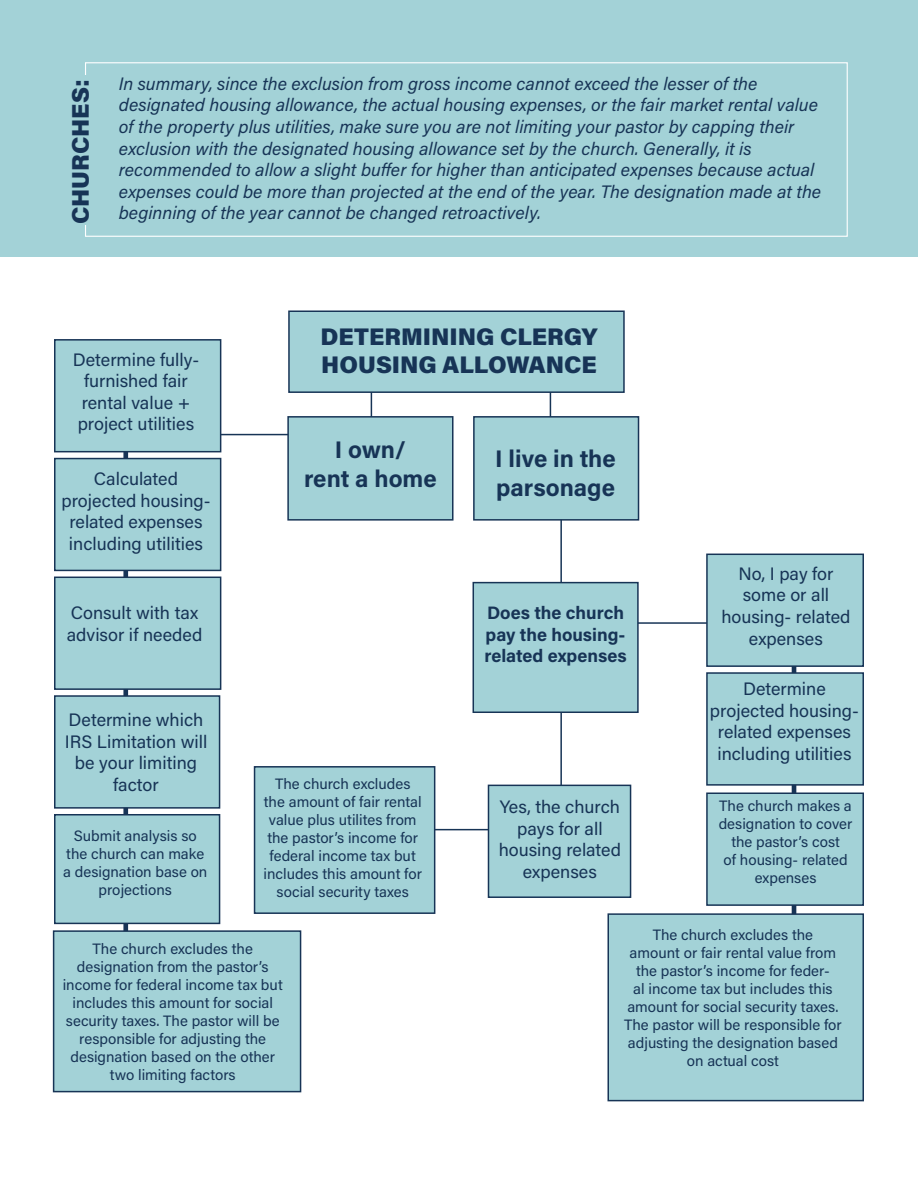
<style>
.page{position:relative;width:918px;height:1188px;background:#fff}
.page>*{position:absolute;margin:0;border:0;box-sizing:border-box;transform-origin:0 0}
.t1{font:900 24px/28.8px "Acumin Pro";color:#173456}
.t2{font:700 24px/28.8px "Acumin Pro";color:#173456;text-align:center}
.t3{font:italic 18px/21.6px "Acumin Pro";color:#173456}
.t4{font:18px/21.6px "Acumin Pro";color:#173456;text-align:center}
.t5{font:700 18px/21.6px "Acumin Pro";color:#173456}
.t6{font:15px/18px "Acumin Pro";color:#173456;text-align:center}
</style>
<div class="page">
<hr style="left:150px;top:434px;width:169px;height:1px;background:#173456">
<hr style="left:622px;top:622px;width:169px;height:2px;background:#173456">
<hr style="left:427px;top:829px;width:169px;height:1px;background:#173456">
<div style="left:0;top:0;width:918px;height:256px;background:#a3d2d7"></div>
<div style="left:85px;top:62px;width:763px;height:175px;border:1px solid #fff"></div>
<div style="left:69px;top:75px;width:42px;height:149px;background:#a3d2d7"></div>
<hr style="left:560px;top:515px;width:2px;height:292px;background:#173456">
<hr style="left:792px;top:572px;width:4px;height:395px;background:#173456">
<svg style="left:123px;top:452px;width:5px;height:478px"></svg>
<hr style="left:371px;top:380px;width:1px;height:74px;background:#173456">
<hr style="left:550px;top:380px;width:1px;height:74px;background:#173456">
<div style="left:288px;top:310px;width:337px;height:83px;background:#a3d2d7;border:2px solid #173456"></div>
<div style="left:287px;top:416px;width:167px;height:105px;background:#a3d2d7;border:2px solid #173456"></div>
<div style="left:473px;top:416px;width:166px;height:105px;background:#a3d2d7;border:2px solid #173456"></div>
<div style="left:54px;top:458px;width:167px;height:113px;background:#a3d2d7;border:2px solid #173456"></div>
<div style="left:54px;top:577px;width:167px;height:113px;background:#a3d2d7;border:2px solid #173456"></div>
<div style="left:54px;top:695px;width:166px;height:114px;background:#a3d2d7;border:2px solid #173456"></div>
<div style="left:54px;top:814px;width:166px;height:110px;background:#a3d2d7;border:2px solid #173456"></div>
<div style="left:53px;top:930px;width:248px;height:162px;background:#a3d2d7;border:2px solid #173456"></div>
<div style="left:54px;top:339px;width:167px;height:113px;background:#a3d2d7;border:2px solid #173456"></div>
<div style="left:254px;top:766px;width:181px;height:148px;background:#a3d2d7;border:2px solid #173456"></div>
<div style="left:488px;top:785px;width:143px;height:113px;background:#a3d2d7;border:2px solid #173456"></div>
<div style="left:706px;top:672px;width:158px;height:114px;background:#a3d2d7;border:2px solid #173456"></div>
<div style="left:706px;top:793px;width:158px;height:113px;background:#a3d2d7;border:2px solid #173456"></div>
<div style="left:608px;top:913px;width:256px;height:188px;background:#a3d2d7;border:2px solid #173456"></div>
<div style="left:706px;top:554px;width:158px;height:113px;background:#a3d2d7;border:2px solid #173456"></div>
<div style="left:473px;top:582px;width:166px;height:131px;background:#a3d2d7;border:2px solid #173456"></div>
<h1 class="t1" style="left:65px;top:224px;width:146px;rotate:-90deg">CHURCHES:</h1>
<p class="t3" style="left:119px;top:72px;width:704px">In summary, since the exclusion from gross income cannot exceed the lesser of the designated housing allowance, the actual housing expenses, or the fair market rental value of the property plus utilities, make sure you are not limiting your pastor by capping their exclusion with the designated housing allowance set by the church. Generally, it is recommended to allow a slight buffer for higher than anticipated expenses because actual expenses could be more than projected at the end of the year. The designation made at the</p>
<p class="t3" style="left:119px;top:201px;width:424px">beginning of the year cannot be changed retroactively.</p>
<p class="t4" style="left:73px;top:348px;width:128px">Determine fully&shy;furnished fair rental value + project utilities</p>
<p class="t4" style="left:62px;top:467px;width:151px">Calculated projected housing&shy;related expenses including utilities</p>
<p class="t4" style="left:67px;top:601px;width:137px;text-align:left">Consult with tax advisor if needed</p>
<p class="t4" style="left:65px;top:708px;width:144px">Determine which<br>IRS Limitation will be your limiting factor</p>
<p class="t6" style="left:63px;top:826px;width:146px">Submit analysis so the church can make a designation base on projections</p>
<h1 class="t1" style="left:320px;top:321px;width:279px">DETERMINING CLERGY<br>HOUSING ALLOWANCE</h1>
<h1 class="t2" style="left:304px;top:434px;width:134px">I own/<br>rent a home</h1>
<p class="t6" style="left:264px;top:774px;width:160px">The church excludes the amount of fair rental value plus utilites from the pastor’s income for federal income tax but includes this amount for social security taxes</p>
<h1 class="t2" style="left:495px;top:443px;width:122px;text-align:left">I live in the parsonage</h1>
<p class="t5" style="left:484px;top:601px;width:144px">Does the church pay the housing&shy;related expenses</p>
<p class="t4" style="left:499px;top:795px;width:124px">Yes, the church pays for all housing related expenses</p>
<p class="t4" style="left:721px;top:562px;width:131px">No, I pay for some or all housing- related expenses</p>
<p class="t4" style="left:710px;top:677px;width:151px">Determine projected housing&shy;related expenses including utilities</p>
<p class="t6" style="left:719px;top:796px;width:135px">The church makes a designation to cover the pastor’s cost<br>of housing- related expenses</p>
<p class="t6" style="left:63px;top:939px;width:222px">The church excludes the designation from the pastor’s income for federal income tax but includes this amount for social security taxes. The pastor will be responsible for adjusting the designation based on the other two limiting factors</p>
<p class="t6" style="left:624px;top:925px;width:219px">The church excludes the<br>amount or fair rental value from the pastor’s income for feder-<br>al income tax but includes this amount for social security taxes.<br>The pastor will be responsible for adjusting the designation based on actual cost</p>
</div>
